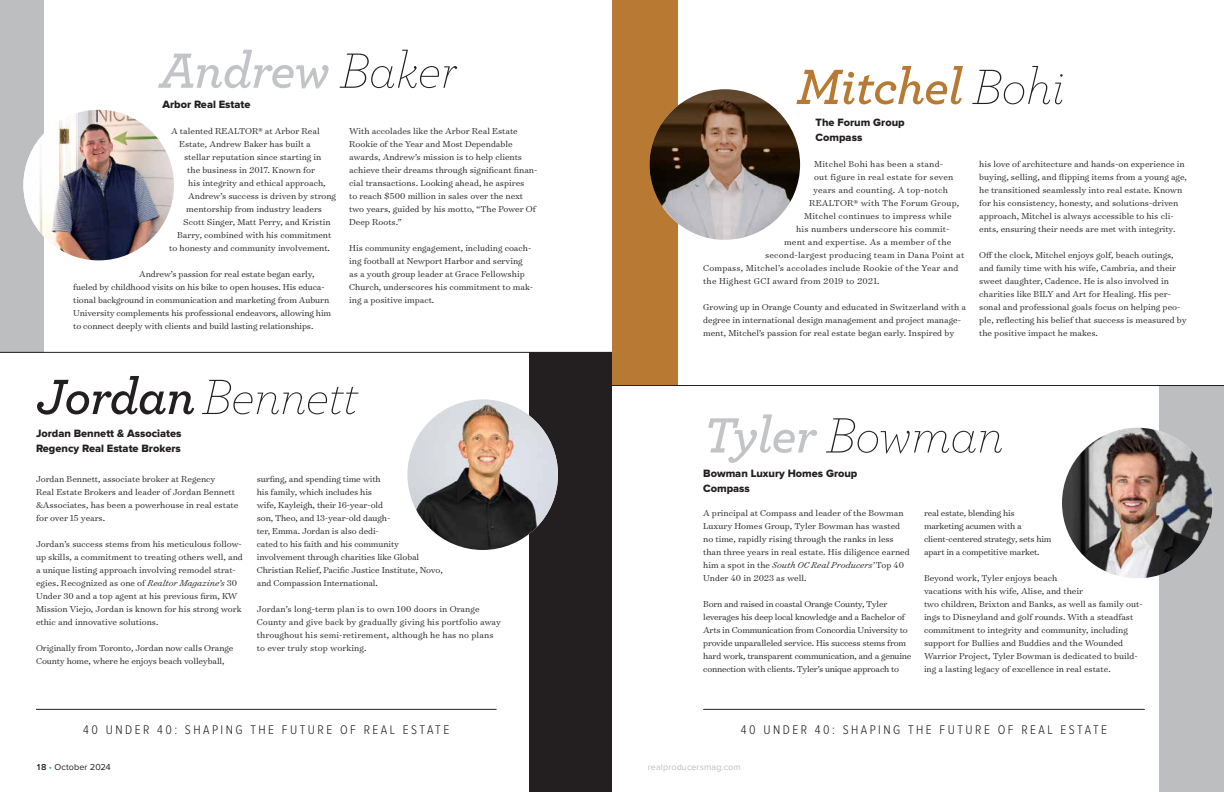
<style>
.page{position:relative;width:1224px;height:792px;background:#fff}
.page>*{position:absolute;margin:0;border:0;box-sizing:border-box;transform-origin:0 0}
.t1{font:italic 200 52px "Archer Pro";letter-spacing:-.015em;color:#231f20}
.t2{font:italic 600 52px "Archer Pro";letter-spacing:-.015em;color:#c2c4c7}
.t3{font:italic 600 52px "Archer Pro";letter-spacing:-.015em;color:#b87a32}
.t4{font:300 13px "Proxima Nova Cond";letter-spacing:.19em;color:#231f20}
.t5{font:11px/15px "Proxima Nova Extrabld";color:#231f20}
.t6{font:300 9.8px/13px "Surveyor Text";color:#231f20}
.t7{font:300 9.8px/13px "Surveyor Text";letter-spacing:-.02em;color:#231f20}
.t8{font:300 9.8px "Surveyor Text";letter-spacing:.02em;color:#231f20}
.t9{font:9px "Proxima Nova";letter-spacing:.01em;color:#bcbec0}
.t10{font:9px "Proxima Nova";letter-spacing:.01em;color:#231f20}
.s1{font-weight:200;color:#231f20}
.s2{font-weight:600}
.s3{font-style:italic}
.s4{font-weight:600;color:#c2c4c7}
.s5{color:#19a8e0}
</style>
<div class="page">
<div style="left:0;top:0;width:44px;height:352px;background:#bcbec0"></div>
<div style="left:530px;top:352px;width:82px;height:440px;background:#231f20"></div>
<img style="left:407px;top:399px;width:151px;height:151px;border-radius:75px">
<img style="left:23px;top:110px;width:151px;height:150px;border-radius:75px">
<hr style="left:0;top:352px;width:612px;height:1px;background:#231f20">
<div style="left:612px;top:0;width:66px;height:385px;background:#b87a32"></div>
<div style="left:1160px;top:386px;width:64px;height:406px;background:#bcbec0"></div>
<hr style="left:612px;top:385px;width:612px;height:1px;background:#231f20">
<hr style="left:36px;top:709px;width:461px;height:1px;background:#231f20">
<img style="left:650px;top:89px;width:150px;height:151px;border-radius:75px">
<img style="left:1062px;top:428px;width:151px;height:150px;border-radius:75px">
<hr style="left:703px;top:709px;width:442px;height:1px;background:#231f20">
<h1 class="t2" style="left:159px;top:31px;width:299px">Andrew <span class="s1">Baker</span></h1>
<p class="t5" style="left:162px;top:97px;width:90px">Arbor Real Estate</p>
<p class="t6" style="left:171px;top:124px;width:150px">A talented REALTOR® at Arbor Real</p>
<p class="t6" style="left:179px;top:137px;width:133px">Estate, Andrew Baker has built a</p>
<p class="t6" style="left:184px;top:150px;width:139px">stellar reputation since starting in</p>
<p class="t6" style="left:187px;top:163px;width:129px">the business in 2017. Known for</p>
<p class="t6" style="left:188px;top:176px;width:139px">his integrity and ethical approach,</p>
<p class="t6" style="left:188px;top:189px;width:149px">Andrew’s success is driven by strong</p>
<p class="t6" style="left:186px;top:202px;width:137px">mentorship from industry leaders</p>
<p class="t6" style="left:183px;top:215px;width:149px">Scott Singer, Matt Perry, and Kristin</p>
<p class="t6" style="left:177px;top:228px;width:156px">Barry, combined with his commitment</p>
<p class="t6" style="left:169px;top:241px;width:162px">to honesty and community involvement.</p>
<p class="t6" style="left:73px;top:267px;width:260px;text-indent:66px">Andrew’s passion for real estate began early, fueled by childhood visits on his bike to open houses. His educa&shy;tional background in communication and marketing from Auburn University complements his professional endeavors, allowing him to connect deeply with clients and build lasting relationships.</p>
<p class="t6" style="left:349px;top:124px;width:190px">With accolades like the Arbor Real Estate Rookie of the Year and Most Dependable awards, Andrew’s mission is to help clients achieve their dreams through significant finan&shy;cial transactions. Looking ahead, he aspires<br>to reach $500 million in sales over the next two years, guided by his motto, “The Power Of Deep Roots.”</p>
<p class="t6" style="left:349px;top:241px;width:186px">His community engagement, including coach&shy;ing football at Newport Harbor and serving as a youth group leader at Grace Fellowship Church, underscores his commitment to mak&shy;ing a positive impact.</p>
<h1 class="t1" style="left:36px;top:363px;width:324px"><span class="s2">Jordan</span>Bennett</h1>
<p class="t5" style="left:36px;top:426px;width:147px">Jordan Bennett &amp; Associates<br>Regency Real Estate Brokers</p>
<p class="t6" style="left:36px;top:473px;width:204px">Jordan Bennett, associate broker at Regency<br>Real Estate Brokers and leader of Jordan Bennett &amp;Associates, has been a powerhouse in real estate for over 15 years.</p>
<p class="t6" style="left:36px;top:538px;width:208px">Jordan’s success stems from his meticulous follow&shy;up skills, a commitment to treating others well, and a unique listing approach involving remodel strat&shy;egies. Recognized as one of <span class="s3">Realtor Magazine’s</span> 30<br>Under 30 and a top agent at his previous firm, KW Mission Viejo, Jordan is known for his strong work ethic and innovative solutions.</p>
<p class="t6" style="left:36px;top:642px;width:199px">Originally from Toronto, Jordan now calls Orange<br>County home, where he enjoys beach volleyball,</p>
<p class="t6" style="left:257px;top:473px;width:187px">surfing, and spending time with<br>his family, which includes his<br>wife, Kayleigh, their 16-year-old<br>son, Theo, and 13-year-old daugh-<br>ter, Emma. Jordan is also dedi-<br>cated to his faith and his community involvement through charities like Global Christian Relief, Pacific Justice Institute, Novo, and Compassion International.</p>
<p class="t6" style="left:257px;top:603px;width:246px">Jordan’s long-term plan is to own 100 doors in Orange County and give back by gradually giving his portfolio away throughout his semi-retirement, although he has no plans to ever truly stop working.</p>
<h1 class="t3" style="left:797px;top:47px;width:270px">Mitchel <span class="s1">Bohi</span></h1>
<p class="t5" style="left:816px;top:115px;width:91px">The Forum Group<br>Compass</p>
<p class="t8" style="left:814px;top:157px;width:130px">Mitchel Bohi has been a stand-</p>
<p class="t8" style="left:814px;top:170px;width:141px">out figure in real estate for seven</p>
<p class="t8" style="left:813px;top:183px;width:136px">years and counting. A top-notch</p>
<p class="t8" style="left:809px;top:196px;width:152px">REALTOR® with The Forum Group,</p>
<p class="t8" style="left:804px;top:209px;width:149px">Mitchel continues to impress while</p>
<p class="t8" style="left:796px;top:222px;width:155px">his numbers underscore his commit-</p>
<p class="t8" style="left:784px;top:235px;width:169px">ment and expertise. As a member of the</p>
<p class="t8" style="left:765px;top:248px;width:201px">second-largest producing team in Dana Point at</p>
<p class="t8" style="left:703px;top:261px;width:257px">Compass, Mitchel’s accolades include Rookie of the Year and</p>
<p class="t8" style="left:703px;top:274px;width:178px">the Highest GCI award from 2019 to 2021.</p>
<p class="t6" style="left:703px;top:300px;width:264px">Growing up in Orange County and educated in Switzerland with a degree in international design management and project manage&shy;ment, Mitchel’s passion for real estate began early. Inspired by</p>
<p class="t6" style="left:979px;top:157px;width:209px">his love of architecture and hands-on experience in buying, selling, and flipping items from a young age, he transitioned seamlessly into real estate. Known for his consistency, honesty, and solutions-driven approach, Mitchel is always accessible to his cli&shy;ents, ensuring their needs are met with integrity.</p>
<p class="t6" style="left:979px;top:248px;width:209px">Off the clock, Mitchel enjoys golf, beach outings, and family time with his wife, Cambria, and their sweet daughter, Cadence. He is also involved in charities like BILY and Art for Healing. His per&shy;sonal and professional goals focus on helping peo&shy;ple, reflecting his belief that success is measured by the positive impact he makes.</p>
<h1 class="t1" style="left:703px;top:401px;width:302px"><span class="s4">Tyler</span> Bowman</h1>
<p class="t5" style="left:703px;top:467px;width:156px">Bowman Luxury Homes Group<br>Compass</p>
<p class="t6" style="left:703px;top:506px;width:208px">A principal at Compass and leader of the Bowman Luxury Homes Group, Tyler Bowman has wasted no time, rapidly rising through the ranks in less than three years in real estate. His diligence earned him a spot in the <span class="s3">South OC Real Producers’</span> Top 40<br>Under 40 in 2023 as well.</p>
<p class="t7" style="left:703px;top:597px;width:210px">Born and raised in coastal Orange County, Tyler leverages his deep local knowledge and a Bachelor of Arts in Communication from Concordia University to provide unparalleled service. His success stems from hard work, transparent communication, and a genuine connection with clients. Tyler’s unique approach to</p>
<p class="t7" style="left:924px;top:506px;width:129px">real estate, blending his marketing acumen with a client-centered strategy, sets him apart in a competitive market.</p>
<p class="t6" style="left:924px;top:571px;width:220px">Beyond work, Tyler enjoys beach<br>vacations with his wife, Alise, and their<br>two children, Brixton and Banks, as well as family out&shy;ings to Disneyland and golf rounds. With a steadfast commitment to integrity and community, including support for Bullies and Buddies and the Wounded Warrior Project, Tyler Bowman is dedicated to build&shy;ing a lasting legacy of excellence in real estate.</p>
<h2 class="t4" style="left:83px;top:724px;width:368px">40 UNDER 40: SHAPING THE FUTURE OF REAL ESTATE</h2>
<h2 class="t4" style="left:741px;top:724px;width:368px">40 UNDER 40: SHAPING THE FUTURE OF REAL ESTATE</h2>
<p class="t10" style="left:36px;top:762px;width:77px"><span class="s2">18</span> <span class="s5">•</span> October 2024</p>
<p class="t9" style="left:648px;top:762px;width:94px">realproducersmag.com</p>
</div>
